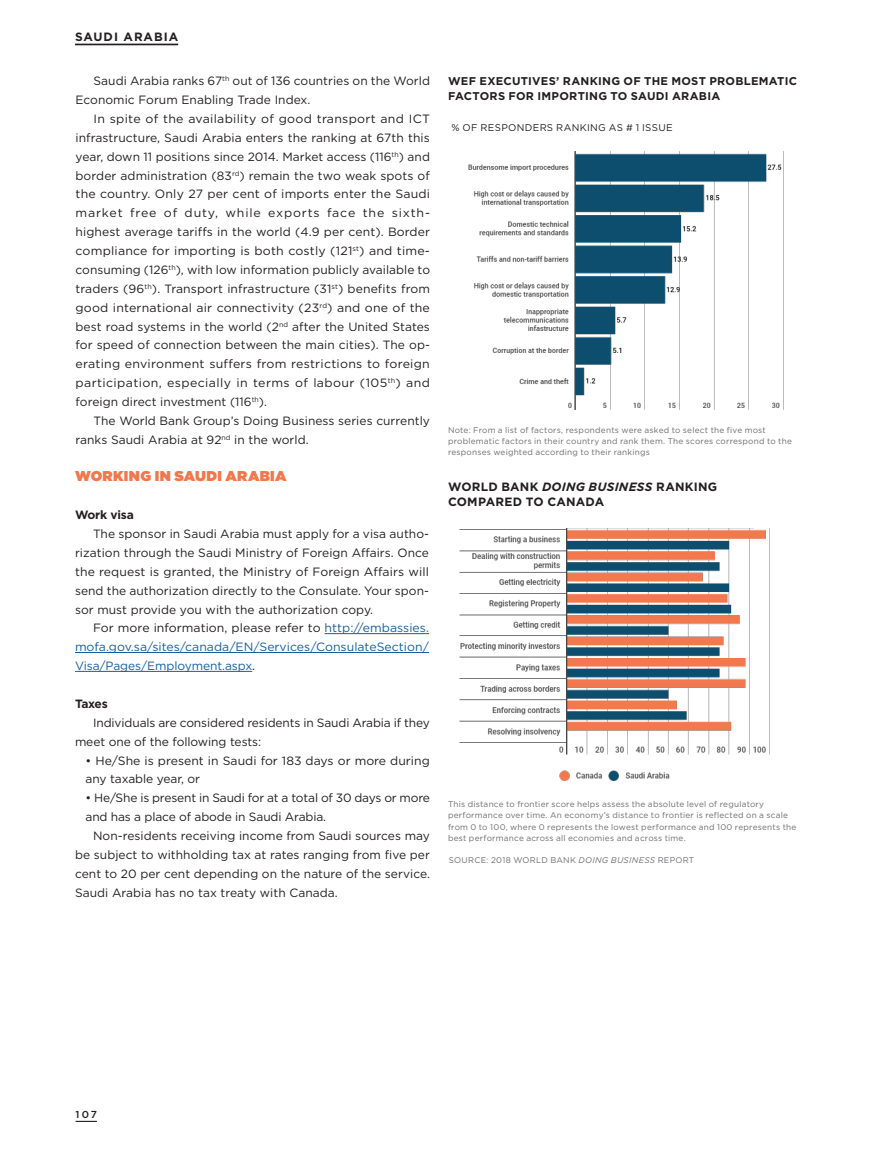
<style>
.page{position:relative;width:878px;height:1161px;background:#fff}
.page>*{position:absolute;margin:0;border:0;box-sizing:border-box;transform-origin:0 0}
.headling_3_-_SPR{font:900 14.25px "Gotham";letter-spacing:.02em;color:#f1774d}
.body_text_-_SPR{font:12px/18.9px "Gotham";letter-spacing:.005em;color:#231f20}
.body_text_-_SPR-2{font:12px/18.9px "Gotham";letter-spacing:-.005em;color:#175d9e;text-align:justify}
.headling_3_-_SPR-2{font:700 12px/15px "Gotham";letter-spacing:.02em;color:#231f20}
.body_text_-_SPR-3{font:700 12px "Gotham";letter-spacing:-.015em;color:#231f20}
.Folio_Style_-_SPR{font:700 12px "Gotham";letter-spacing:.08em;color:#231f20}
.headling_3_-_SPR-3{font:700 11.25px/15px "Gotham";letter-spacing:.02em;color:#231f20}
.t1{font:500 10.2px "Gotham";color:#231f20}
.photo_caption_-_SPR{font:9.75px "Gotham";letter-spacing:.035em;color:#231f20}
.photo_caption_-_SPR-2{font:8.25px/11.2px "Gotham";letter-spacing:.025em;color:#6c6d70}
.s1{color:#231f20}
.s2{font-style:italic}
</style>
<div class="page">
<img style="left:459px;top:529px;width:311px;height:252px">
<img style="left:468px;top:151px;width:316px;height:259px">
<hr style="left:324px;top:633px;width:105px;height:1px;background:#175d9e">
<hr style="left:75px;top:652px;width:354px;height:1px;background:#175d9e">
<hr style="left:75px;top:671px;width:177px;height:1px;background:#175d9e">
<svg style="left:76px;top:1121px;width:21px;height:1px"></svg>
<hr style="left:75px;top:44px;width:103px;height:1px;background:#231f20">
<p class="Folio_Style_-_SPR" style="left:75px;top:29px;width:105px">SAUDI ARABIA</p>
<p class="body_text_-_SPR" style="left:76px;top:71px;width:356px;text-indent:18px">Saudi Arabia ranks 67<sup>th</sup> out of 136 countries on the World<br>Economic Forum Enabling Trade Index.</p>
<p class="body_text_-_SPR" style="left:76px;top:109px;width:356px;text-align:justify;text-indent:18px">In spite of the availability of good transport and ICT infrastructure, Saudi Arabia enters the ranking at 67th this year, down 11 positions since 2014. Market access (116<sup>th</sup>) and border administration (83<sup>rd</sup>) remain the two weak spots of the country. Only 27 per cent of imports enter the Saudi market free of duty, while exports face the sixth&shy;highest average tariffs in the world (4.9 per cent). Border compliance for importing is both costly (121<sup>st</sup>) and time&shy;consuming (126<sup>th</sup>), with low information publicly available to traders (96<sup>th</sup>). Transport infrastructure (31<sup>st</sup>) benefits from good international air connectivity (23<sup>rd</sup>) and one of the best road systems in the world (2<sup>nd</sup> after the United States for speed of connection between the main cities). The op&shy;erating environment suffers from restrictions to foreign participation, especially in terms of labour (105<sup>th</sup>) and foreign direct investment (116<sup>th</sup>).</p>
<p class="body_text_-_SPR" style="left:76px;top:411px;width:356px;text-indent:18px">The World Bank Group’s Doing Business series currently ranks Saudi Arabia at 92<sup>nd</sup> in the world.</p>
<p class="headling_3_-_SPR" style="left:75px;top:466px;width:213px">WORKING IN SAUDI ARABIA</p>
<p class="body_text_-_SPR-3" style="left:75px;top:507px;width:60px">Work visa</p>
<p class="body_text_-_SPR" style="left:75px;top:524px;width:355px;text-align:justify;text-indent:18px">The sponsor in Saudi Arabia must apply for a visa autho&shy;rization through the Saudi Ministry of Foreign Affairs. Once the request is granted, the Ministry of Foreign Affairs will send the authorization directly to the Consulate. Your spon&shy;sor must provide you with the authorization copy.</p>
<p class="body_text_-_SPR-2" style="left:75px;top:618px;width:355px;text-indent:18px"><span class="s1">For more information, please refer to</span> http://embassies. mofa.gov.sa/sites/canada/EN/Services/ConsulateSection/ Visa/Pages/Employment.aspx<span class="s1">.</span></p>
<p class="body_text_-_SPR-3" style="left:75px;top:696px;width:34px">Taxes</p>
<p class="body_text_-_SPR" style="left:75px;top:713px;width:356px;text-indent:18px">Individuals are considered residents in Saudi Arabia if they meet one of the following tests:</p>
<p class="body_text_-_SPR" style="left:85px;top:751px;width:346px">• He/She is present in Saudi for 183 days or more during any taxable year, or</p>
<p class="body_text_-_SPR" style="left:85px;top:788px;width:346px">• He/She is present in Saudi for at a total of 30 days or more and has a place of abode in Saudi Arabia.</p>
<p class="body_text_-_SPR" style="left:75px;top:826px;width:356px;text-align:justify;text-indent:18px">Non-residents receiving income from Saudi sources may be subject to withholding tax at rates ranging from five per cent to 20 per cent depending on the nature of the service.</p>
<p class="body_text_-_SPR" style="left:75px;top:883px;width:264px">Saudi Arabia has no tax treaty with Canada.</p>
<p class="headling_3_-_SPR-3" style="left:448px;top:73px;width:350px">WEF EXECUTIVES’ RANKING OF THE MOST PROBLEMATIC<br>FACTORS FOR IMPORTING TO SAUDI ARABIA</p>
<p class="photo_caption_-_SPR" style="left:451px;top:122px;width:223px">% OF RESPONDERS RANKING AS # 1 ISSUE</p>
<p class="photo_caption_-_SPR-2" style="left:448px;top:424px;width:345px">Note: From a list of factors, respondents were asked to select the five most problematic factors in their country and rank them. The scores correspond to the responses weighted according to their rankings</p>
<p class="headling_3_-_SPR-2" style="left:448px;top:479px;width:271px">WORLD BANK <span class="s2">DOING BUSINESS</span> RANKING<br>COMPARED TO CANADA</p>
<p class="photo_caption_-_SPR-2" style="left:448px;top:798px;width:350px">This distance to frontier score helps assess the absolute level of regulatory performance over time. An economy’s distance to frontier is reflected on a scale from 0 to 100, where 0 represents the lowest performance and 100 represents the best performance across all economies and across time.</p>
<p class="photo_caption_-_SPR-2" style="left:449px;top:855px;width:247px">SOURCE: 2018 WORLD BANK <span class="s2">DOING BUSINESS</span> REPORT</p>
<p class="t1" style="left:76px;top:1108px;width:23px">107</p>
</div>
